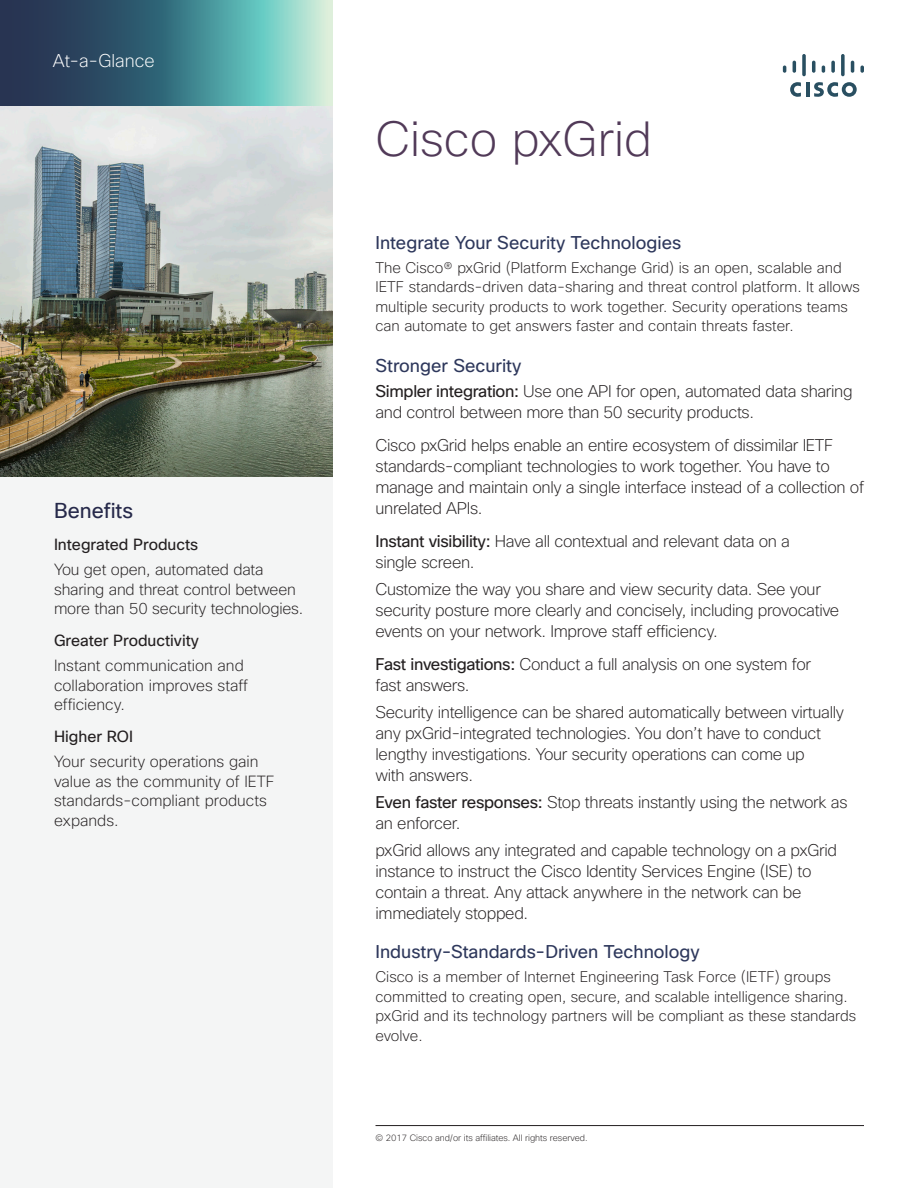
<style>
.page{position:relative;width:918px;height:1188px;background:#fff}
.page>*{position:absolute;margin:0;border:0;box-sizing:border-box;transform-origin:0 0}
.Head_4{font:200 48px "Cisco Sans";color:#513a58}
.side_bar_head{font:21px "Cisco Sans";color:#26294a}
.Subhead_1{font:18px "Cisco Sans";color:#2e385c}
.Diagram_title{font:200 18px "Cisco Sans";color:#fff}
.side_bar_bullet_styl{font:200 16.5px/21px "Cisco Sans";letter-spacing:-.02em;color:#231f20}
.Sidebar_body{font:200 15.75px/19.5px "Cisco Sans";color:#231f20}
.Sidebar_body-2{font:15.75px "Cisco Sans";color:#231f20}
.Body_1{font:200 15px/19.5px "Cisco Sans";color:#231f20}
.t1{font:200 9px "Cisco Sans";letter-spacing:-.005em;color:#231f20}
.s1{font-weight:400}
</style>
<div class="page">
<div style="left:0;top:106px;width:333px;height:1082px;background:#f4f5f5"></div>
<svg style="left:0;top:0;width:333px;height:106px;background:#4e7f8a"></svg>
<hr style="left:806px;top:82px;width:3px;height:15px;background:#294f61">
<svg style="left:790px;top:82px;width:11px;height:15px"></svg>
<svg style="left:814px;top:82px;width:43px;height:15px"></svg>
<svg style="left:783px;top:66px;width:3px;height:7px"></svg>
<svg style="left:793px;top:61px;width:3px;height:12px"></svg>
<svg style="left:802px;top:54px;width:4px;height:22px"></svg>
<svg style="left:812px;top:61px;width:3px;height:12px"></svg>
<svg style="left:822px;top:66px;width:3px;height:7px"></svg>
<svg style="left:831px;top:61px;width:4px;height:12px"></svg>
<svg style="left:841px;top:54px;width:4px;height:22px"></svg>
<svg style="left:851px;top:61px;width:3px;height:12px"></svg>
<svg style="left:860px;top:66px;width:4px;height:7px"></svg>
<img style="left:0;top:106px;width:333px;height:371px">
<hr style="left:376px;top:1125px;width:488px;height:1px;background:#231f20">
<p class="Diagram_title" style="left:53px;top:50px;width:103px">At-a-Glance</p>
<p class="side_bar_head" style="left:54px;top:497px;width:81px">Benefits</p>
<p class="Sidebar_body-2" style="left:54px;top:534px;width:146px">Integrated Products</p>
<p class="Sidebar_body" style="left:54px;top:560px;width:251px">You get open, automated data sharing and threat control between more than 50 security technologies.</p>
<p class="Sidebar_body-2" style="left:54px;top:630px;width:146px">Greater Productivity</p>
<p class="Sidebar_body" style="left:54px;top:656px;width:195px">Instant communication and collaboration improves staff efficiency.</p>
<p class="Sidebar_body-2" style="left:54px;top:726px;width:81px">Higher ROI</p>
<p class="Sidebar_body" style="left:54px;top:752px;width:222px">Your security operations gain value as the community of IETF standards-compliant products expands.</p>
<p class="Head_4" style="left:376px;top:109px;width:278px">Cisco pxGrid</p>
<p class="Subhead_1" style="left:376px;top:231px;width:307px">Integrate Your Security Technologies</p>
<p class="Body_1" style="left:376px;top:258px;width:486px">The Cisco® pxGrid (Platform Exchange Grid) is an open, scalable and IETF standards-driven data-sharing and threat control platform. It allows multiple security products to work together. Security operations teams can automate to get answers faster and contain threats faster.</p>
<p class="Subhead_1" style="left:376px;top:354px;width:147px">Stronger Security</p>
<p class="side_bar_bullet_styl" style="left:376px;top:381px;width:479px"><span class="s1">Simpler integration:</span> Use one API for open, automated data sharing and control between more than 50 security products.</p>
<p class="side_bar_bullet_styl" style="left:376px;top:435px;width:490px">Cisco pxGrid helps enable an entire ecosystem of dissimilar IETF standards-compliant technologies to work together. You have to manage and maintain only a single interface instead of a collection of unrelated APIs.</p>
<p class="side_bar_bullet_styl" style="left:376px;top:531px;width:416px"><span class="s1">Instant visibility:</span> Have all contextual and relevant data on a single screen.</p>
<p class="side_bar_bullet_styl" style="left:376px;top:579px;width:465px">Customize the way you share and view security data. See your security posture more clearly and concisely, including provocative events on your network. Improve staff efficiency.</p>
<p class="side_bar_bullet_styl" style="left:376px;top:654px;width:437px"><span class="s1">Fast investigations:</span> Conduct a full analysis on one system for fast answers.</p>
<p class="side_bar_bullet_styl" style="left:376px;top:702px;width:470px">Security intelligence can be shared automatically between virtually any pxGrid-integrated technologies. You don’t have to conduct lengthy investigations. Your security operations can come up<br>with answers.</p>
<p class="side_bar_bullet_styl" style="left:376px;top:792px;width:474px"><span class="s1">Even faster responses:</span> Stop threats instantly using the network as an enforcer.</p>
<p class="side_bar_bullet_styl" style="left:376px;top:840px;width:463px">pxGrid allows any integrated and capable technology on a pxGrid instance to instruct the Cisco Identity Services Engine (ISE) to contain a threat. Any attack anywhere in the network can be immediately stopped.</p>
<p class="Subhead_1" style="left:376px;top:940px;width:326px">Industry-Standards-Driven Technology</p>
<p class="Body_1" style="left:376px;top:967px;width:482px">Cisco is a member of Internet Engineering Task Force (IETF) groups committed to creating open, secure, and scalable intelligence sharing. pxGrid and its technology partners will be compliant as these standards evolve.</p>
<p class="t1" style="left:376px;top:1132px;width:214px">© 2017 Cisco and/or its affiliates. All rights reserved.</p>
</div>
